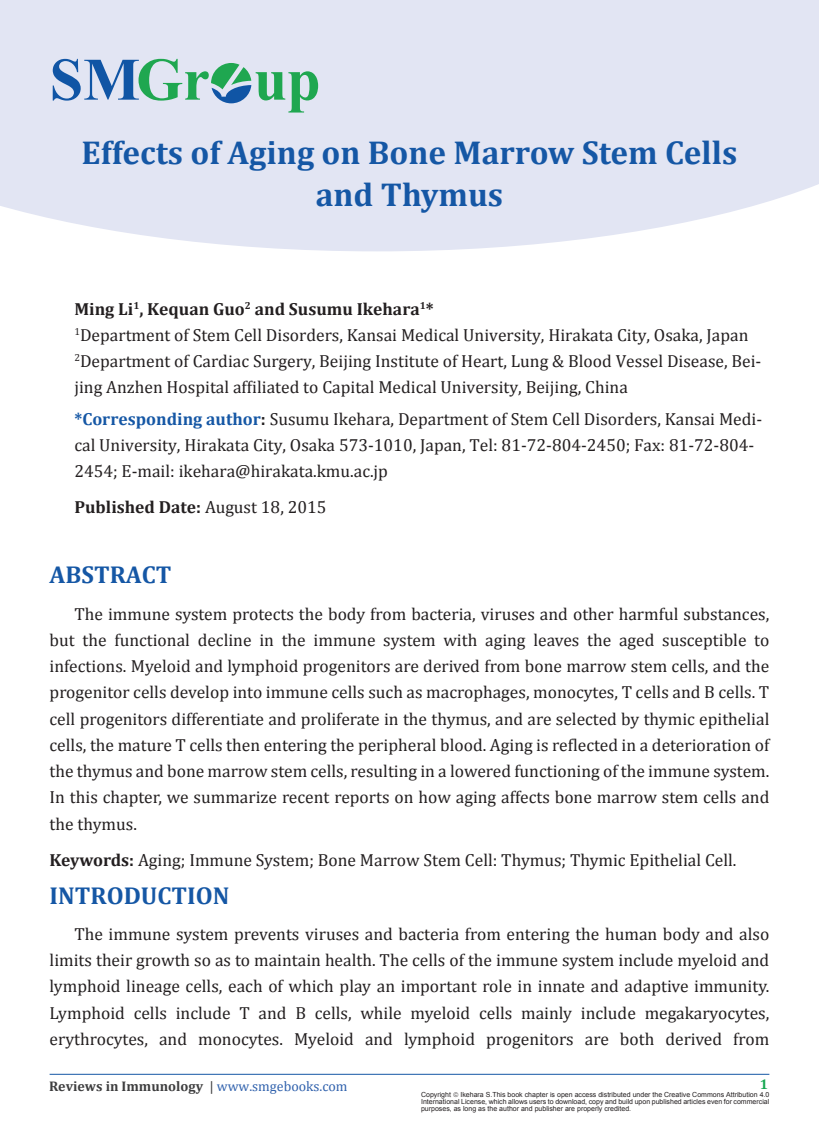
<style>
.page{position:relative;width:819px;height:1134px;background:#fff}
.page>*{position:absolute;margin:0;border:0;box-sizing:border-box;transform-origin:0 0}
.t1{font:700 60.2px "Times New Roman";color:#1fa750}
.t2{font:700 33.25px/42px "Cambria";color:#1557a5;text-align:center}
.Sideheading{font:700 24.5px "Cambria";color:#1557a5}
.t3{font:17.5px/26.2px "Cambria";color:#231f20;text-align:justify}
.t4{font:700 17.5px "Cambria";color:#231f20}
.t5{font:700 14px "Cambria";color:#3e3e3f}
.t6{font:700 14px "Cambria";color:#16a751}
.t7{font:7px/7px "Arial";color:#231f20;text-align:justify}
.s1{color:#1055a5}
.s2{font-weight:700;color:#1557a5}
.s3{font-weight:700}
.s4{font-weight:400}
.s5{font-weight:400;color:#3162ad}
</style>
<div class="page">
<hr style="left:50px;top:1074px;width:719px;height:1px;background:#1557a5">
<svg style="left:0;top:0;width:819px;height:251px;background:#e4e6f3"></svg>
<svg style="left:211px;top:63px;width:40px;height:40px;background:#6aaca6"></svg>
<p class="t1" style="left:50px;top:38px;width:273px"><span class="s1">SM</span>Gr up</p>
<p class="t2" style="left:82px;top:130px;width:657px">Effects of Aging on Bone Marrow Stem Cells and Thymus</p>
<p class="t4" style="left:74px;top:296px;width:361px">Ming Li<sup>1</sup>, Kequan Guo<sup>2</sup> and Susumu Ikehara<sup>1</sup>*</p>
<p class="t3" style="left:74px;top:322px;width:676px"><sup>1</sup>Department of Stem Cell Disorders, Kansai Medical University, Hirakata City, Osaka, Japan</p>
<p class="t3" style="left:74px;top:348px;width:689px"><sup>2</sup>Department of Cardiac Surgery, Beijing Institute of Heart, Lung &amp; Blood Vessel Disease, Bei&shy;jing Anzhen Hospital affiliated to Capital Medical University, Beijing, China</p>
<p class="t3" style="left:74px;top:405px;width:689px;text-align:left"><span class="s2">*Corresponding author</span><span class="s3">:</span> Susumu Ikehara, Department of Stem Cell Disorders, Kansai Medi&shy;cal University, Hirakata City, Osaka 573-1010, Japan, Tel: 81-72-804-2450; Fax: 81-72-804-<br>2454; E-mail: ikehara@hirakata.kmu.ac.jp</p>
<p class="t4" style="left:74px;top:495px;width:254px">Published Date: <span class="s4">August 18, 2015</span></p>
<p class="Sideheading" style="left:50px;top:558px;width:124px">ABSTRACT</p>
<p class="t3" style="left:50px;top:600px;width:721px;text-indent:25px">The immune system protects the body from bacteria, viruses and other harmful substances, but the functional decline in the immune system with aging leaves the aged susceptible to infections. Myeloid and lymphoid progenitors are derived from bone marrow stem cells, and the progenitor cells develop into immune cells such as macrophages, monocytes, T cells and B cells. T cell progenitors differentiate and proliferate in the thymus, and are selected by thymic epithelial cells, the mature T cells then entering the peripheral blood. Aging is reflected in a deterioration of the thymus and bone marrow stem cells, resulting in a lowered functioning of the immune system.<br>In this chapter, we summarize recent reports on how aging affects bone marrow stem cells and the thymus.</p>
<p class="t3" style="left:50px;top:847px;width:688px"><span class="s3">Keywords:</span> Aging; Immune System; Bone Marrow Stem Cell: Thymus; Thymic Epithelial Cell.</p>
<p class="Sideheading" style="left:50px;top:878px;width:181px">INTRODUCTION</p>
<p class="t3" style="left:50px;top:921px;width:721px;text-indent:25px">The immune system prevents viruses and bacteria from entering the human body and also limits their growth so as to maintain health. The cells of the immune system include myeloid and lymphoid lineage cells, each of which play an important role in innate and adaptive immunity.<br>Lymphoid cells include T and B cells, while myeloid cells mainly include megakaryocytes, erythrocytes, and monocytes. Myeloid and lymphoid progenitors are both derived from</p>
<p class="t5" style="left:49px;top:1076px;width:300px">Reviews in Immunology <span class="s4">|</span> <span class="s5">www.smgebooks.com</span></p>
<p class="t6" style="left:760px;top:1075px;width:10px">1</p>
<p class="t7" style="left:421px;top:1091px;width:31px">Copyright</p>
<p class="t7" style="left:421px;top:1091px;width:350px;text-indent:39px">Ikehara S.This book chapter is open access distributed under the Creative Commons Attribution 4.0<br>International License, which allows users to download, copy and build upon published articles even for commercial purposes, as long as the author and publisher are properly credited.</p>
</div>
